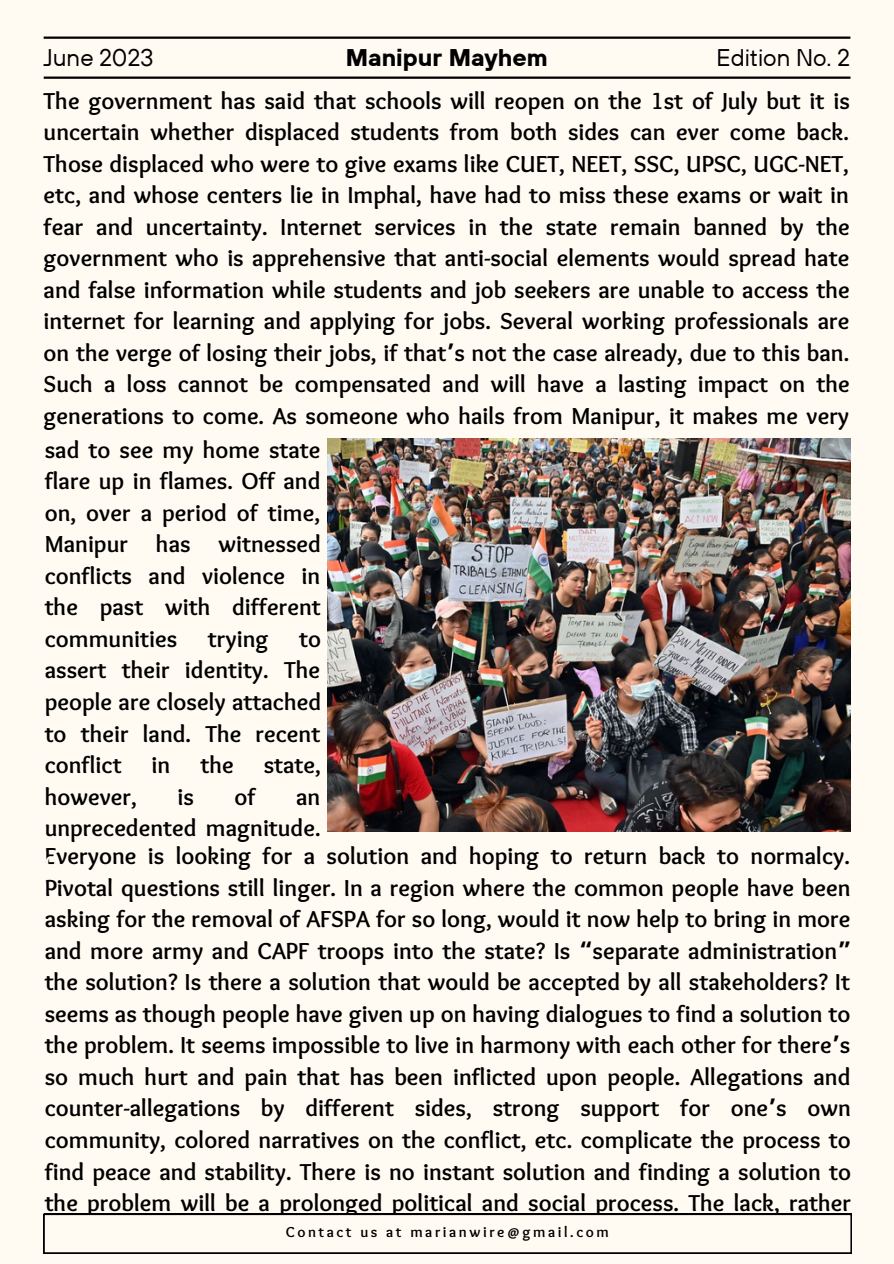
<style>
.page{position:relative;width:894px;height:1264px;background:#fff}
.page>*{position:absolute;margin:0;border:0;box-sizing:border-box;transform-origin:0 0}
.t1{font:700 24px/31.5px "Sukar";color:#000;text-align:justify}
.t2{font:24px "TT Hoves";color:#000}
.t3{font:700 24px "TT Hoves";color:#000}
.t4{font:700 15px "Sukar";letter-spacing:.17em;color:#000}
.s1{font-family:"Noto Sans Gurmukhi"}
.s2{color:#fffbf2}
</style>
<div class="page">
<div style="left:0;top:0;width:893px;height:1263px;background:#fffbf2"></div>
<hr style="left:44px;top:77px;width:806px;height:2px;background:#000">
<hr style="left:44px;top:37px;width:806px;height:2px;background:#000">
<svg style="left:44px;top:1213px;width:807px;height:40px"></svg>
<img style="left:327px;top:438px;width:523px;height:393px">
<p class="t2" style="left:44px;top:42px;width:112px">June 2023</p>
<p class="t3" style="left:346px;top:42px;width:203px">Manipur Mayhem</p>
<p class="t2" style="left:716px;top:42px;width:135px">Edition No. 2</p>
<p class="t1" style="left:44px;top:87px;width:807px">The government has said that schools will reopen on the 1st of July but it is uncertain whether displaced students from both sides can ever come back.<br>Those displaced who were to give exams like CUET, NEET, SSC, UPSC, UGC-NET, etc, and whose centers lie in Imphal, have had to miss these exams or wait in fear and uncertainty. Internet services in the state remain banned by the government who is apprehensive that anti-social elements would spread hate and false information while students and job seekers are unable to access the internet for learning and applying for jobs. Several working professionals are on the verge of losing their jobs, if that<span class="s1">’</span>s not the case already, due to this ban.<br>Such a loss cannot be compensated and will have a lasting impact on the generations to come. As someone who hails from Manipur, it makes me very <span class="s2">ooo</span></p>
<p class="t1" style="left:45px;top:436px;width:278px">sad to see my home state flare up in flames. Off and on, over a period of time, Manipur has witnessed conflicts and violence in the past with different communities</p>
<p class="t1" style="left:208px;top:625px;width:62px">trying</p>
<p class="t1" style="left:45px;top:625px;width:278px;text-indent:254px">to assert their identity. The people are closely attached to their land. The recent conflict in the state, however,</p>
<p class="t1" style="left:177px;top:783px;width:18px">is</p>
<p class="t1" style="left:234px;top:783px;width:23px">of</p>
<p class="t1" style="left:45px;top:783px;width:277px;text-indent:251px">an unprecedented magnitude. <span class="s2">o</span></p>
<p class="t1" style="left:45px;top:842px;width:807px">Everyone is looking for a solution and hoping to return back to normalcy.<br>Pivotal questions still linger. In a region where the common people have been asking for the removal of AFSPA for so long, would it now help to bring in more and more army and CAPF troops into the state? Is <span class="s1">“</span>separate administration<span class="s1">” </span>the solution? Is there a solution that would be accepted by all stakeholders? It seems as though people have given up on having dialogues to find a solution to the problem. It seems impossible to live in harmony with each other for there<span class="s1">’</span>s so much hurt and pain that has been inflicted upon people. Allegations and counter-allegations by different sides, strong support for one<span class="s1">’</span>s own community, colored narratives on the conflict, etc. complicate the process to find peace and stability. There is no instant solution and finding a solution to the problem will be a prolonged political and social process. The lack, rather</p>
<p class="t4" style="left:286px;top:1222px;width:324px">Contact us at marianwire@gmail.com</p>
</div>
